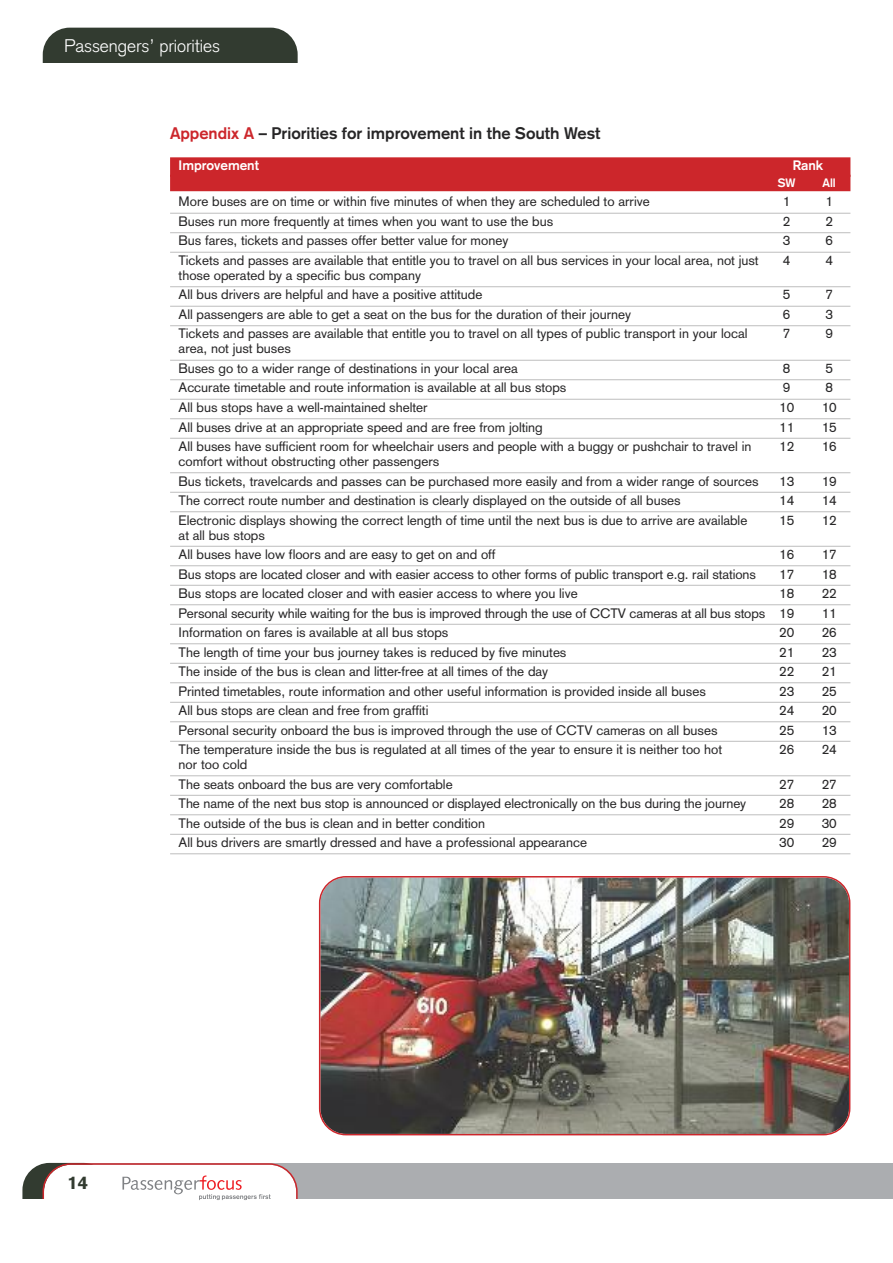
<style>
.page{position:relative;width:893px;height:1263px;background:#fff}
.page>*{position:absolute;margin:0;border:0;box-sizing:border-box;transform-origin:0 0}
.t1{font:300 18px "Akzidenz Grotesk";color:#fff}
.t2{font:900 18px "Akzidenz Grotesk";color:#323b30}
.t3{font:700 16.5px "Akzidenz Grotesk";color:#272627}
.t4{font:13.5px/19.5px "Akzidenz Grotesk";color:#272627}
.t5{font:700 13.5px "Akzidenz Grotesk";color:#fff}
.t6{font:700 12px "Akzidenz Grotesk";color:#fff}
.s1{color:#cc262b}
</style>
<div class="page">
<div style="left:64px;top:1163px;width:829px;height:69px;background:#abadb0"></div>
<div style="left:22px;top:1163px;width:89px;height:69px;background:#323b30;border-radius:27px"></div>
<div style="left:0;top:1199px;width:893px;height:40px;background:#fff"></div>
<svg style="left:43px;top:1163px;width:255px;height:37px;background:#efe5e5"></svg>
<div style="left:43px;top:28px;width:255px;height:62px;background:#323b30;border-radius:27px"></div>
<div style="left:43px;top:64px;width:255px;height:34px;background:#fff"></div>
<div style="left:170px;top:157px;width:680px;height:20px;background:#cc262b"></div>
<div style="left:170px;top:175px;width:680px;height:16px;background:#cc262b"></div>
<hr style="left:170px;top:213px;width:680px;height:1px;background:#bebebe">
<hr style="left:170px;top:232px;width:680px;height:1px;background:#bebebe">
<hr style="left:170px;top:252px;width:680px;height:1px;background:#bebebe">
<hr style="left:170px;top:286px;width:680px;height:1px;background:#bebebe">
<hr style="left:170px;top:306px;width:680px;height:1px;background:#bebebe">
<hr style="left:170px;top:325px;width:680px;height:1px;background:#bebebe">
<hr style="left:170px;top:360px;width:680px;height:1px;background:#bebebe">
<hr style="left:170px;top:379px;width:680px;height:1px;background:#bebebe">
<hr style="left:170px;top:399px;width:680px;height:1px;background:#bebebe">
<hr style="left:170px;top:418px;width:680px;height:1px;background:#bebebe">
<hr style="left:170px;top:438px;width:680px;height:1px;background:#bebebe">
<hr style="left:170px;top:472px;width:680px;height:1px;background:#bebebe">
<hr style="left:170px;top:492px;width:680px;height:1px;background:#bebebe">
<hr style="left:170px;top:511px;width:680px;height:1px;background:#bebebe">
<hr style="left:170px;top:546px;width:680px;height:1px;background:#bebebe">
<hr style="left:170px;top:565px;width:680px;height:1px;background:#bebebe">
<hr style="left:170px;top:585px;width:680px;height:1px;background:#bebebe">
<hr style="left:170px;top:604px;width:680px;height:1px;background:#bebebe">
<hr style="left:170px;top:624px;width:680px;height:1px;background:#bebebe">
<hr style="left:170px;top:643px;width:680px;height:1px;background:#bebebe">
<hr style="left:170px;top:663px;width:680px;height:1px;background:#bebebe">
<hr style="left:170px;top:682px;width:680px;height:1px;background:#bebebe">
<hr style="left:170px;top:702px;width:680px;height:1px;background:#bebebe">
<hr style="left:170px;top:721px;width:680px;height:1px;background:#bebebe">
<hr style="left:170px;top:741px;width:680px;height:1px;background:#bebebe">
<hr style="left:170px;top:775px;width:680px;height:1px;background:#bebebe">
<hr style="left:170px;top:795px;width:680px;height:1px;background:#bebebe">
<hr style="left:170px;top:814px;width:680px;height:1px;background:#bebebe">
<hr style="left:170px;top:834px;width:680px;height:1px;background:#bebebe">
<hr style="left:170px;top:853px;width:680px;height:1px;background:#bebebe">
<img style="left:319px;top:876px;width:531px;height:259px">
<h1 class="t1" style="left:64px;top:39px;width:158px">Passengers’ priorities</h1>
<p class="t3" style="left:170px;top:128px;width:432px"><span class="s1">Appendix A</span> – Priorities for improvement in the South West</p>
<p class="t5" style="left:179px;top:161px;width:82px">Improvement</p>
<p class="t5" style="left:793px;top:161px;width:32px">Rank</p>
<p class="t6" style="left:778px;top:178px;width:19px">SW</p>
<p class="t6" style="left:822px;top:178px;width:15px">All</p>
<p class="t4" style="left:179px;top:193px;width:473px">More buses are on time or within five minutes of when they are scheduled to arrive</p>
<p class="t4" style="left:783px;top:193px;width:9px">1</p>
<p class="t4" style="left:825px;top:193px;width:9px">1</p>
<p class="t4" style="left:179px;top:213px;width:376px">Buses run more frequently at times when you want to use the bus</p>
<p class="t4" style="left:783px;top:213px;width:9px">2</p>
<p class="t4" style="left:825px;top:213px;width:9px">2</p>
<p class="t4" style="left:179px;top:232px;width:331px">Bus fares, tickets and passes offer better value for money</p>
<p class="t4" style="left:783px;top:232px;width:9px">3</p>
<p class="t4" style="left:825px;top:232px;width:9px">6</p>
<p class="t4" style="left:179px;top:252px;width:582px">Tickets and passes are available that entitle you to travel on all bus services in your local area, not just</p>
<p class="t4" style="left:783px;top:252px;width:9px">4</p>
<p class="t4" style="left:825px;top:252px;width:9px">4</p>
<p class="t4" style="left:179px;top:267px;width:305px">those operated by a specific bus company<br>All bus drivers are helpful and have a positive attitude</p>
<p class="t4" style="left:783px;top:286px;width:9px">5</p>
<p class="t4" style="left:825px;top:286px;width:9px">7</p>
<p class="t4" style="left:179px;top:306px;width:454px">All passengers are able to get a seat on the bus for the duration of their journey</p>
<p class="t4" style="left:783px;top:306px;width:9px">6</p>
<p class="t4" style="left:825px;top:306px;width:9px">3</p>
<p class="t4" style="left:179px;top:325px;width:571px">Tickets and passes are available that entitle you to travel on all types of public transport in your local</p>
<p class="t4" style="left:783px;top:325px;width:9px">7</p>
<p class="t4" style="left:825px;top:325px;width:9px">9</p>
<p class="t4" style="left:179px;top:340px;width:341px">area, not just buses<br>Buses go to a wider range of destinations in your local area</p>
<p class="t4" style="left:783px;top:360px;width:9px">8</p>
<p class="t4" style="left:825px;top:360px;width:9px">5</p>
<p class="t4" style="left:179px;top:379px;width:389px">Accurate timetable and route information is available at all bus stops</p>
<p class="t4" style="left:783px;top:379px;width:9px">9</p>
<p class="t4" style="left:825px;top:379px;width:9px">8</p>
<p class="t4" style="left:179px;top:399px;width:251px">All bus stops have a well-maintained shelter</p>
<p class="t4" style="left:779px;top:399px;width:16px">10</p>
<p class="t4" style="left:822px;top:399px;width:16px">10</p>
<p class="t4" style="left:179px;top:418px;width:366px">All buses drive at an appropriate speed and are free from jolting</p>
<p class="t4" style="left:779px;top:418px;width:16px">11</p>
<p class="t4" style="left:822px;top:418px;width:16px">15</p>
<p class="t4" style="left:179px;top:438px;width:574px">All buses have sufficient room for wheelchair users and people with a buggy or pushchair to travel in</p>
<p class="t4" style="left:779px;top:438px;width:16px">12</p>
<p class="t4" style="left:822px;top:438px;width:16px">16</p>
<p class="t4" style="left:179px;top:453px;width:582px">comfort without obstructing other passengers<br>Bus tickets, travelcards and passes can be purchased more easily and from a wider range of sources</p>
<p class="t4" style="left:779px;top:472px;width:16px">13</p>
<p class="t4" style="left:822px;top:472px;width:16px">19</p>
<p class="t4" style="left:179px;top:492px;width:504px">The correct route number and destination is clearly displayed on the outside of all buses</p>
<p class="t4" style="left:779px;top:492px;width:16px">14</p>
<p class="t4" style="left:822px;top:492px;width:16px">14</p>
<p class="t4" style="left:179px;top:511px;width:570px">Electronic displays showing the correct length of time until the next bus is due to arrive are available</p>
<p class="t4" style="left:779px;top:511px;width:16px">15</p>
<p class="t4" style="left:822px;top:511px;width:16px">12</p>
<p class="t4" style="left:179px;top:526px;width:318px">at all bus stops<br>All buses have low floors and are easy to get on and off</p>
<p class="t4" style="left:779px;top:546px;width:16px">16</p>
<p class="t4" style="left:822px;top:546px;width:16px">17</p>
<p class="t4" style="left:179px;top:565px;width:579px">Bus stops are located closer and with easier access to other forms of public transport e.g. rail stations</p>
<p class="t4" style="left:779px;top:565px;width:16px">17</p>
<p class="t4" style="left:822px;top:565px;width:16px">18</p>
<p class="t4" style="left:179px;top:585px;width:401px">Bus stops are located closer and with easier access to where you live</p>
<p class="t4" style="left:779px;top:585px;width:16px">18</p>
<p class="t4" style="left:822px;top:585px;width:16px">22</p>
<p class="t4" style="left:179px;top:604px;width:617px">Personal security while waiting for the bus is improved through the use of CCTV cameras at all bus stops 19</p>
<p class="t4" style="left:822px;top:604px;width:16px">11</p>
<p class="t4" style="left:179px;top:624px;width:271px">Information on fares is available at all bus stops</p>
<p class="t4" style="left:779px;top:624px;width:16px">20</p>
<p class="t4" style="left:822px;top:624px;width:16px">26</p>
<p class="t4" style="left:179px;top:643px;width:389px">The length of time your bus journey takes is reduced by five minutes</p>
<p class="t4" style="left:779px;top:643px;width:16px">21</p>
<p class="t4" style="left:822px;top:643px;width:16px">23</p>
<p class="t4" style="left:179px;top:663px;width:371px">The inside of the bus is clean and litter-free at all times of the day</p>
<p class="t4" style="left:779px;top:663px;width:16px">22</p>
<p class="t4" style="left:822px;top:663px;width:16px">21</p>
<p class="t4" style="left:179px;top:682px;width:529px">Printed timetables, route information and other useful information is provided inside all buses</p>
<p class="t4" style="left:779px;top:682px;width:16px">23</p>
<p class="t4" style="left:822px;top:682px;width:16px">25</p>
<p class="t4" style="left:179px;top:702px;width:251px">All bus stops are clean and free from graffiti</p>
<p class="t4" style="left:779px;top:702px;width:16px">24</p>
<p class="t4" style="left:822px;top:702px;width:16px">20</p>
<p class="t4" style="left:179px;top:721px;width:540px">Personal security onboard the bus is improved through the use of CCTV cameras on all buses</p>
<p class="t4" style="left:779px;top:721px;width:16px">25</p>
<p class="t4" style="left:822px;top:721px;width:16px">13</p>
<p class="t4" style="left:179px;top:741px;width:545px">The temperature inside the bus is regulated at all times of the year to ensure it is neither too hot</p>
<p class="t4" style="left:779px;top:741px;width:16px">26</p>
<p class="t4" style="left:822px;top:741px;width:16px">24</p>
<p class="t4" style="left:179px;top:756px;width:276px">nor too cold<br>The seats onboard the bus are very comfortable</p>
<p class="t4" style="left:779px;top:775px;width:16px">27</p>
<p class="t4" style="left:822px;top:775px;width:16px">27</p>
<p class="t4" style="left:179px;top:795px;width:569px">The name of the next bus stop is announced or displayed electronically on the bus during the journey</p>
<p class="t4" style="left:779px;top:795px;width:16px">28</p>
<p class="t4" style="left:822px;top:795px;width:16px">28</p>
<p class="t4" style="left:179px;top:814px;width:308px">The outside of the bus is clean and in better condition</p>
<p class="t4" style="left:779px;top:814px;width:16px">29</p>
<p class="t4" style="left:822px;top:814px;width:16px">30</p>
<p class="t4" style="left:179px;top:834px;width:410px">All bus drivers are smartly dressed and have a professional appearance</p>
<p class="t4" style="left:779px;top:834px;width:16px">30</p>
<p class="t4" style="left:822px;top:834px;width:16px">29</p>
<h1 class="t2" style="left:68px;top:1176px;width:21px">14</h1>
</div>
